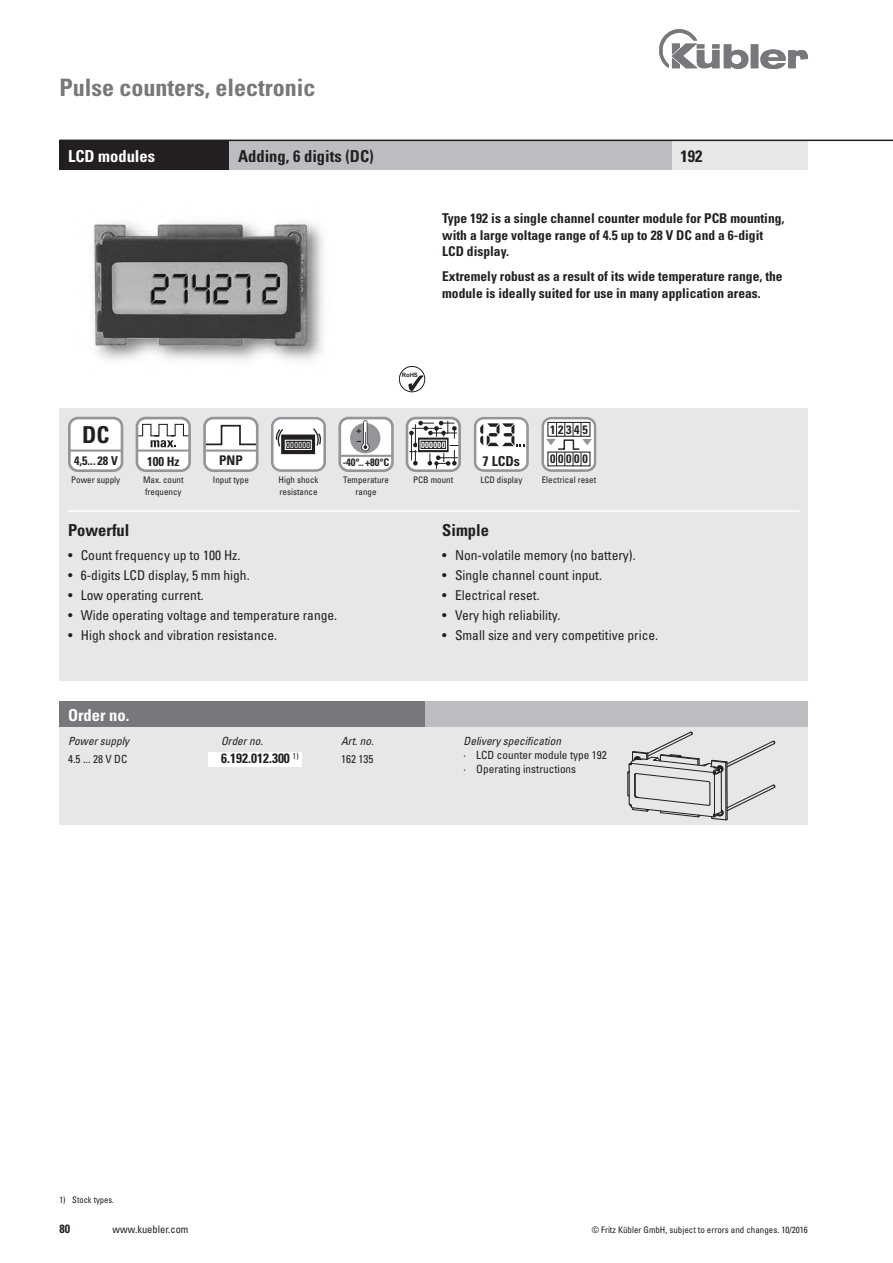
<style>
.page{position:relative;width:893px;height:1263px;background:#fff}
.page>*{position:absolute;margin:0;border:0;box-sizing:border-box;transform-origin:0 0}
.t1{font:700 condensed 24px "Univers";color:#76787b}
.t2{font:700 condensed 23.4px "Univers LT Std";color:#231f20}
.Head_weiß{font:700 condensed 16.5px "Univers";color:#231f20}
.Bestellschlüssel{font:700 condensed 16.5px "Univers";color:#231f20}
.Head_weiß-2{font:700 condensed 16.5px "Univers";color:#fff}
.Head_schwarz{font:700 condensed 16.5px "Univers";color:#fff}
.t3{font:700 condensed 13.8px "Univers LT Std";color:#231f20}
.Bestellschlüssel-2{font:condensed 13.5px "Univers";color:#231f20}
._9_Text_fett{font:700 condensed 13.5px/16.5px "Univers";color:#231f20}
.Bestellschlüssel-3{font:700 condensed 13.5px "Univers";color:#231f20}
.t4{font:700 condensed 13.2px "Univers LT Std";color:#231f20}
.t5{font:700 condensed 12.75px "Univers";color:#231f20}
.t6{font:700 condensed 12.15px "Univers LT Std";letter-spacing:.22em;color:#231f20}
.t7{font:700 condensed 12px "Univers";color:#231f20}
.Bestellschlüssel-4{font:condensed 11.25px "Univers";color:#231f20}
.Bestellschlüssel-5{font:italic condensed 11.25px "Univers";color:#231f20}
.t8{font:700 condensed 10.65px "Univers LT Std";color:#231f20}
.t9{font:condensed 10.5px "Univers";color:#231f20}
.Fußnote{font:condensed 9px "Univers";color:#231f20}
.Fußnote-2{font:condensed 9px "Univers";color:#231f20;scale:.95 1}
.t10{font:700 condensed 8.85px "Univers LT Std";letter-spacing:.04em;color:#fff}
.t11{font:condensed 8.7px "Univers LT Std";letter-spacing:.04em;color:#fff}
.t12{font:700 6px "Arial";color:#231f20}
</style>
<div class="page">
<img style="left:659px;top:30px;width:149px;height:38px">
<img style="left:93px;top:221px;width:230px;height:140px">
<div style="left:60px;top:702px;width:748px;height:123px;background:#e6e7e9"></div>
<div style="left:425px;top:702px;width:383px;height:25px;background:#bcbdc0"></div>
<svg style="left:628px;top:732px;width:147px;height:88px"></svg>
<div style="left:60px;top:408px;width:748px;height:272px;background:#e6e7e9"></div>
<div style="left:69px;top:418px;width:53px;height:53px;background:#fff;border-radius:9px"></div>
<div style="left:68px;top:417px;width:55px;height:55px;border:3px solid #939598;border-radius:9px"></div>
<hr style="left:69px;top:449px;width:52px;height:3px;background:#939598">
<svg style="left:271px;top:417px;width:55px;height:55px;background:#bebdbe"></svg>
<div style="left:285px;top:440px;width:27px;height:10px;border:1px solid #fff"></div>
<svg style="left:474px;top:417px;width:55px;height:55px;background:#d5d4d5"></svg>
<svg style="left:541px;top:417px;width:55px;height:55px;background:#cecdce"></svg>
<div style="left:137px;top:418px;width:53px;height:53px;background:#fff;border-radius:9px"></div>
<div style="left:136px;top:417px;width:55px;height:55px;border:3px solid #939598;border-radius:9px"></div>
<hr style="left:136px;top:449px;width:53px;height:3px;background:#939598">
<svg style="left:137px;top:423px;width:52px;height:24px"></svg>
<div style="left:205px;top:418px;width:52px;height:53px;background:#fff;border-radius:9px"></div>
<hr style="left:204px;top:449px;width:52px;height:3px;background:#939598">
<svg style="left:207px;top:424px;width:48px;height:22px"></svg>
<div style="left:203px;top:417px;width:56px;height:55px;border:3px solid #939598;border-radius:9px"></div>
<div style="left:340px;top:418px;width:52px;height:53px;background:#fff;border-radius:9px"></div>
<div style="left:338px;top:417px;width:56px;height:55px;border:3px solid #939598;border-radius:9px"></div>
<hr style="left:339px;top:455px;width:53px;height:2px;background:#939598">
<div style="left:350px;top:423px;width:30px;height:30px;background:#939598;border-radius:50%"></div>
<svg style="left:357px;top:419px;width:12px;height:32px"></svg>
<div style="left:406px;top:417px;width:55px;height:55px;border:3px solid #939598;border-radius:9px"></div>
<svg style="left:409px;top:421px;width:49px;height:48px;background:#c8c7c7"></svg>
<svg style="left:417px;top:437px;width:32px;height:16px"></svg>
<div style="left:420px;top:440px;width:27px;height:10px;border:1px solid #fff"></div>
<svg style="left:399px;top:366px;width:26px;height:26px"></svg>
<div style="left:208px;top:752px;width:94px;height:14px;background:#fff"></div>
<div style="left:60px;top:702px;width:365px;height:25px;background:#76787b"></div>
<div style="left:60px;top:140px;width:170px;height:30px;background:#231f20"></div>
<div style="left:672px;top:140px;width:136px;height:30px;background:#e6e7e9"></div>
<div style="left:230px;top:140px;width:442px;height:30px;background:#bcbdc0"></div>
<hr style="left:68px;top:510px;width:731px;height:2px;background:#fff">
<hr style="left:60px;top:140px;width:833px;height:1px;background:#231f20">
<p class="t1" style="left:60px;top:72px;width:257px">Pulse counters, electronic</p>
<p class="Head_weiß-2" style="left:68px;top:146px;width:89px">LCD modules</p>
<p class="Head_weiß" style="left:238px;top:146px;width:137px">Adding, 6 digits (DC)</p>
<p class="Head_weiß" style="left:680px;top:146px;width:23px">192</p>
<p class="t2" style="left:82px;top:420px;width:29px">DC</p>
<p class="t6" style="left:74px;top:453px;width:45px">4,5... 28 V</p>
<p class="_9_Text_fett" style="left:442px;top:210px;width:344px">Type 192 is a single channel counter module for PCB mounting, with a large voltage range of 4.5 up to 28 V DC and a 6-digit<br>LCD display.</p>
<p class="_9_Text_fett" style="left:442px;top:268px;width:342px">Extremely robust as a result of its wide temperature range, the module is ideally suited for use in many application areas.</p>
<p class="t12" style="left:402px;top:371px;width:18px">RoHS</p>
<p class="t11" style="left:286px;top:439px;width:26px">000000</p>
<p class="t5" style="left:147px;top:454px;width:34px">100 Hz</p>
<p class="t4" style="left:219px;top:452px;width:25px">PNP</p>
<p class="t8" style="left:343px;top:456px;width:48px">-40°... +80°C</p>
<p class="t10" style="left:421px;top:439px;width:26px">000000</p>
<p class="t3" style="left:483px;top:453px;width:39px">7 LCDs</p>
<p class="t6" style="left:550px;top:422px;width:39px">12345</p>
<p class="t6" style="left:550px;top:451px;width:39px">00000</p>
<p class="Fußnote" style="left:71px;top:475px;width:50px">Power supply</p>
<p class="Fußnote" style="left:143px;top:475px;width:42px">Max. count</p>
<p class="Fußnote" style="left:213px;top:475px;width:37px">Input type</p>
<p class="Fußnote" style="left:145px;top:486px;width:38px">frequency</p>
<p class="Fußnote" style="left:278px;top:475px;width:41px">High shock</p>
<p class="Fußnote" style="left:413px;top:475px;width:42px">PCB mount</p>
<p class="Fußnote" style="left:279px;top:486px;width:39px">resistance</p>
<p class="Fußnote" style="left:343px;top:475px;width:47px">Temperature</p>
<p class="Fußnote" style="left:356px;top:486px;width:22px">range</p>
<p class="Fußnote" style="left:480px;top:475px;width:43px">LCD display</p>
<p class="Fußnote" style="left:542px;top:475px;width:56px">Electrical reset</p>
<p class="Bestellschlüssel" style="left:68px;top:520px;width:63px">Powerful</p>
<p class="Bestellschlüssel-2" style="left:68px;top:547px;width:174px">• Count frequency up to 100 Hz.</p>
<p class="Bestellschlüssel-2" style="left:68px;top:567px;width:183px">• 6-digits LCD display, 5 mm high.</p>
<p class="Bestellschlüssel-2" style="left:68px;top:587px;width:137px">• Low operating current.</p>
<p class="Bestellschlüssel-2" style="left:68px;top:607px;width:271px">• Wide operating voltage and temperature range.</p>
<p class="Bestellschlüssel-2" style="left:68px;top:627px;width:211px">• High shock and vibration resistance.</p>
<p class="Head_schwarz" style="left:68px;top:705px;width:63px">Order no.</p>
<p class="Bestellschlüssel-5" style="left:68px;top:733px;width:63px">Power supply</p>
<p class="Bestellschlüssel-5" style="left:221px;top:733px;width:43px">Order no.</p>
<p class="Bestellschlüssel-5" style="left:341px;top:733px;width:34px">Art. no.</p>
<p class="Bestellschlüssel-4" style="left:68px;top:752px;width:61px">4.5 ... 28 V DC</p>
<p class="Bestellschlüssel-3" style="left:221px;top:750px;width:79px">6.192.012.300 <sup>1)</sup></p>
<p class="Bestellschlüssel-4" style="left:341px;top:752px;width:34px">162 135</p>
<p class="Bestellschlüssel" style="left:442px;top:520px;width:48px">Simple</p>
<p class="Bestellschlüssel-2" style="left:442px;top:547px;width:195px">• Non-volatile memory (no battery).</p>
<p class="Bestellschlüssel-2" style="left:442px;top:567px;width:161px">• Single channel count input.</p>
<p class="Bestellschlüssel-2" style="left:442px;top:587px;width:99px">• Electrical reset.</p>
<p class="Bestellschlüssel-2" style="left:442px;top:607px;width:120px">• Very high reliability.</p>
<p class="Bestellschlüssel-2" style="left:442px;top:627px;width:217px">• Small size and very competitive price.</p>
<p class="Bestellschlüssel-5" style="left:463px;top:733px;width:99px">Delivery specification</p>
<p class="Bestellschlüssel-4" style="left:463px;top:748px;width:145px">· LCD counter module type 192</p>
<p class="Bestellschlüssel-4" style="left:463px;top:762px;width:114px">· Operating instructions</p>
<p class="Fußnote-2" style="left:60px;top:1194px;width:59px">1) Stock types.</p>
<p class="t7" style="left:60px;top:1221px;width:12px">80</p>
<p class="t9" style="left:113px;top:1223px;width:77px">www.kuebler.com</p>
<p class="Fußnote" style="left:592px;top:1224px;width:218px">© Fritz Kübler GmbH, subject to errors and changes. 10/2016</p>
</div>
